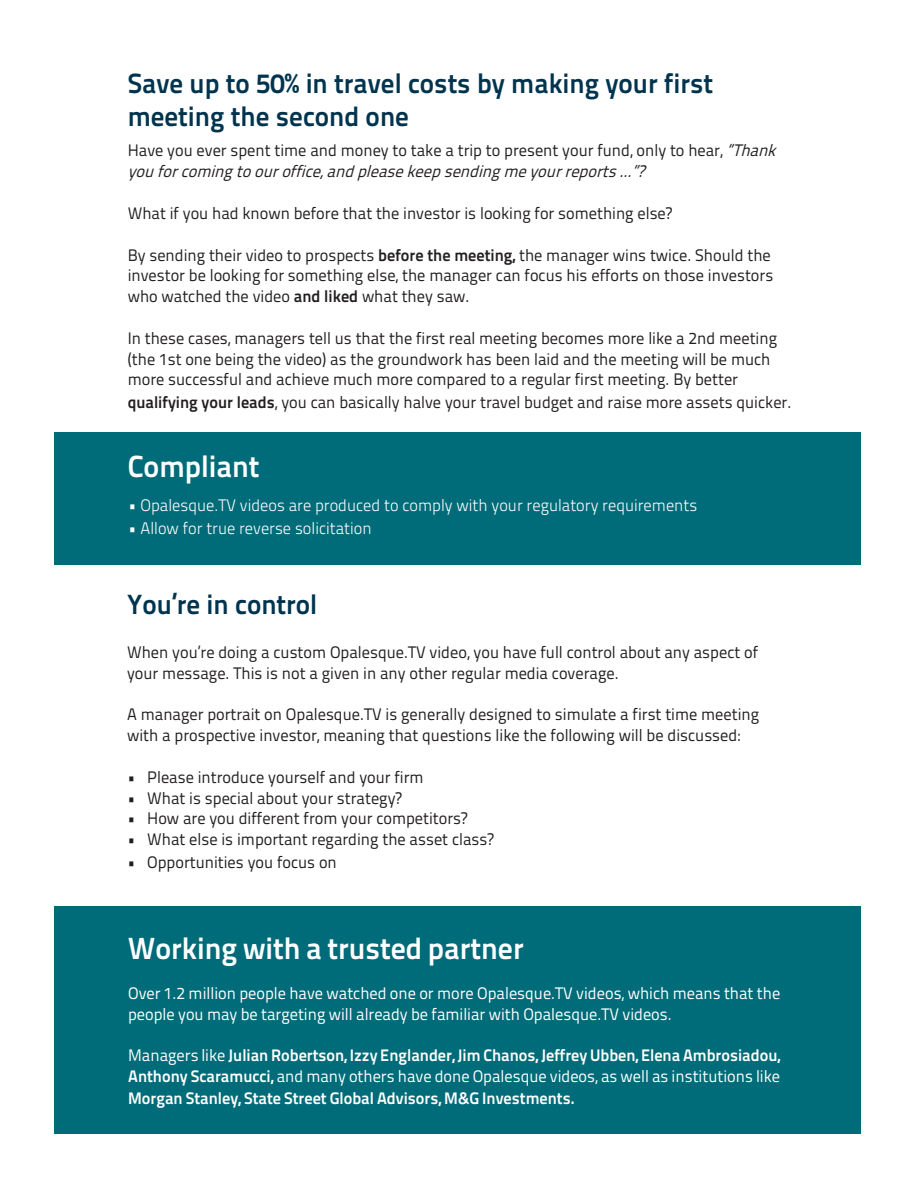
<style>
.page{position:relative;width:914px;height:1188px;background:#fff}
.page>*{position:absolute;margin:0;border:0;box-sizing:border-box;transform-origin:0 0}
.t1{font:30.6px "Titillium Text 25 L 800 wt";color:#fff}
.t2{font:27.75px/33.3px "Titillium Text 25 L 800 wt";color:#00344e}
.t3{font:16.65px/20.9px "Titillium Text 25 L 400 wt";color:#231f20}
.t4{font:16.65px/20.9px "Titillium Text 25 L 400 wt";color:#fff}
.t5{font:16.65px "Titillium Text 25 L 800 wt";color:#fff}
.t6{font:16.65px "Titillium Text 25 L 250 wt";color:#fff}
.s1{font-style:italic}
.s2{font-family:"Titillium Text 25 L 800 wt"}
.s3{font-family:"Titillium Text 25 L 400 wt"}
</style>
<div class="page">
<div style="left:54px;top:433px;width:806px;height:132px;background:#006c79"></div>
<div style="left:54px;top:907px;width:806px;height:227px;background:#006c79"></div>
<h2 class="t2" style="left:128px;top:70px;width:587px">Save up to 50% in travel costs by making your first meeting the second one</h2>
<p class="t3" style="left:128px;top:142px;width:653px">Have you ever spent time and money to take a trip to present your fund, only to hear, <span class="s1">“Thank you forcoming to ouroffice,and please keep sending me yourreports ...”?</span></p>
<p class="t3" style="left:128px;top:204px;width:546px">What if you had known before that the investor is looking for something else?</p>
<p class="t3" style="left:128px;top:246px;width:647px">By sending their video to prospects <span class="s2">before the meeting,</span> the manager wins twice. Should the investor be looking for something else, the manager can focus his efforts on those investors who watched the video <span class="s2">and liked</span> what they saw.</p>
<p class="t3" style="left:128px;top:329px;width:665px;line-height:21.3px">In these cases, managers tell us that the first real meeting becomes more like a 2nd meeting (the 1st one being the video) as the groundwork has been laid and the meeting will be much more successful and achieve much more compared to a regular first meeting. By better <span class="s2">qualifying your leads</span>, you can basically halve your travel budget and raise more assets quicker.</p>
<h1 class="t1" style="left:128px;top:455px;width:133px">Compliant</h1>
<p class="t6" style="left:128px;top:499px;width:571px">• Opalesque.TV videos are produced to comply with your regulatory requirements</p>
<p class="t6" style="left:128px;top:522px;width:245px">• Allow for true reverse solicitation</p>
<h2 class="t2" style="left:127px;top:590px;width:191px">You’re in control</h2>
<p class="t3" style="left:127px;top:643px;width:632px">When you’re doing a custom Opalesque.TV video, you have full control about any aspect of your message. This is not a given in any other regular media coverage.</p>
<p class="t3" style="left:127px;top:706px;width:633px">A manager portrait on Opalesque.TV is generally designed to simulate a first time meeting with a prospective investor, meaning that questions like the following will be discussed:</p>
<p class="t3" style="left:127px;top:768px;width:298px">• Please introduce yourself and your firm</p>
<p class="t3" style="left:127px;top:789px;width:276px">• What is special about your strategy?</p>
<p class="t3" style="left:127px;top:810px;width:342px">• How are you different from your competitors?</p>
<p class="t3" style="left:127px;top:831px;width:368px">• What else is important regarding the asset class?</p>
<p class="t3" style="left:127px;top:853px;width:211px">• Opportunities you focus on</p>
<h1 class="t1" style="left:128px;top:937px;width:397px">Working with a trusted partner</h1>
<p class="t4" style="left:128px;top:984px;width:653px">Over 1.2 million people have watched one or more Opalesque.TV videos, which means that the people you may be targeting will already be familiar with Opalesque.TV videos.</p>
<p class="t5" style="left:128px;top:1049px;width:653px"><span class="s3">Managers like</span> Julian Robertson, Izzy Englander, Jim Chanos, Jeffrey Ubben, Elena Ambrosiadou,</p>
<p class="t4" style="left:128px;top:1067px;width:653px"><span class="s2">Anthony Scaramucci,</span> and many others have done Opalesque videos, as well as institutions like</p>
<p class="t5" style="left:128px;top:1092px;width:448px">Morgan Stanley, State Street Global Advisors, M&amp;G Investments.</p>
</div>
